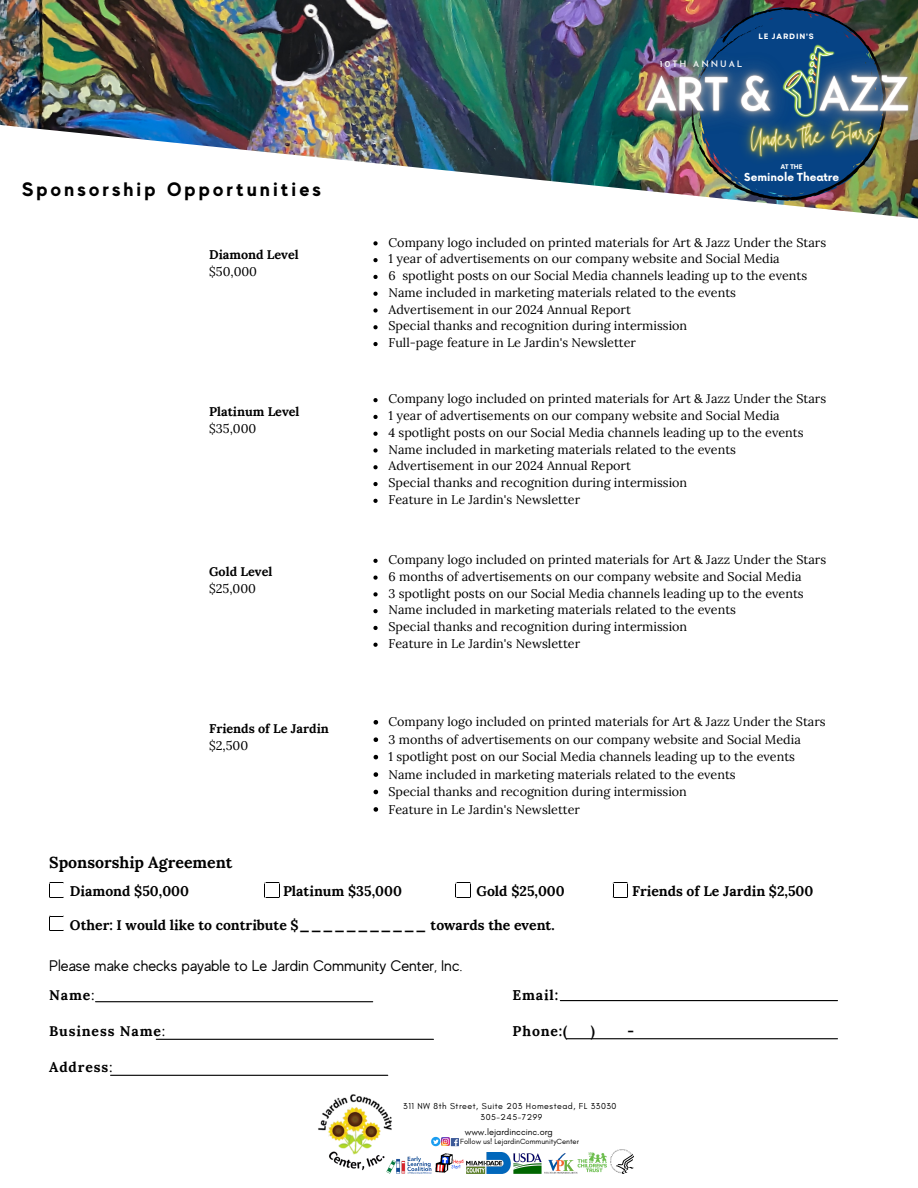
<style>
.page{position:relative;width:918px;height:1188px;background:#fff}
.page>*{position:absolute;margin:0;border:0;box-sizing:border-box;transform-origin:0 0}
.t1{font:700 19.5px "MADE Evolve Sans";letter-spacing:.17em;color:#000}
.t2{font:700 15.9px "Lora";color:#000}
.t3{font:15.3px "MADE Evolve Sans";color:#000}
.t4{font:700 14.1px "Lora";letter-spacing:.06em;color:#000}
.t5{font:700 13.95px "Lora";color:#000}
.t6{font:12.6px "Lora";color:#000}
.t7{font:700 12.6px "Lora";color:#000}
.t8{font:700 10.8px "Now";color:#fff}
.t9{font:9.15px "Glacial Indifference";color:#000}
.t10{font:8.85px "Glacial Indifference";letter-spacing:.06em;color:#010101}
.t11{font:600 8.85px "Josefin Sans";letter-spacing:.22em;color:#fff}
.t12{font:700 7.8px "Garet";letter-spacing:.1em;color:#fff}
.t13{font:7.65px "Glacial Indifference";color:#000}
.t14{font:700 6.3px "Now";color:#fff}
.s1{font-weight:400}
</style>
<div class="page">
<svg style="left:49px;top:883px;width:15px;height:14px"></svg>
<svg style="left:264px;top:883px;width:2px;height:14px"></svg>
<hr style="left:566px;top:1038px;width:272px;height:1px;background:#000">
<svg style="left:373px;top:241px;width:5px;height:4px"></svg>
<svg style="left:373px;top:258px;width:5px;height:4px"></svg>
<svg style="left:373px;top:275px;width:5px;height:4px"></svg>
<svg style="left:373px;top:292px;width:5px;height:4px"></svg>
<svg style="left:373px;top:308px;width:5px;height:5px"></svg>
<svg style="left:373px;top:325px;width:5px;height:4px"></svg>
<svg style="left:373px;top:342px;width:5px;height:4px"></svg>
<svg style="left:373px;top:398px;width:5px;height:4px"></svg>
<svg style="left:373px;top:415px;width:5px;height:4px"></svg>
<svg style="left:373px;top:432px;width:5px;height:4px"></svg>
<svg style="left:373px;top:448px;width:5px;height:5px"></svg>
<svg style="left:373px;top:465px;width:5px;height:4px"></svg>
<svg style="left:373px;top:482px;width:5px;height:4px"></svg>
<svg style="left:373px;top:499px;width:5px;height:4px"></svg>
<svg style="left:373px;top:559px;width:5px;height:4px"></svg>
<svg style="left:373px;top:576px;width:5px;height:4px"></svg>
<svg style="left:373px;top:592px;width:5px;height:4px"></svg>
<svg style="left:373px;top:609px;width:5px;height:4px"></svg>
<svg style="left:373px;top:626px;width:5px;height:4px"></svg>
<svg style="left:373px;top:643px;width:5px;height:4px"></svg>
<svg style="left:374px;top:720px;width:4px;height:5px"></svg>
<svg style="left:374px;top:737px;width:4px;height:5px"></svg>
<svg style="left:374px;top:755px;width:4px;height:4px"></svg>
<svg style="left:374px;top:772px;width:4px;height:5px"></svg>
<svg style="left:374px;top:790px;width:4px;height:4px"></svg>
<svg style="left:374px;top:807px;width:4px;height:5px"></svg>
<svg style="left:613px;top:883px;width:15px;height:14px"></svg>
<svg style="left:49px;top:916px;width:15px;height:15px"></svg>
<hr style="left:96px;top:1001px;width:277px;height:1px;background:#000">
<hr style="left:156px;top:1039px;width:277px;height:1px;background:#000">
<hr style="left:111px;top:1075px;width:277px;height:1px;background:#000">
<hr style="left:560px;top:1000px;width:278px;height:1px;background:#000">
<img style="left:0;top:0;width:918px;height:219px">
<img style="left:318px;top:1094px;width:79px;height:80px">
<div style="left:451px;top:1138px;width:8px;height:8px;background:#3d5a98"></div>
<img style="left:610px;top:1150px;width:24px;height:24px">
<img style="left:513px;top:1154px;width:29px;height:20px">
<img style="left:466px;top:1153px;width:45px;height:20px">
<img style="left:386px;top:1155px;width:46px;height:18px">
<img style="left:435px;top:1153px;width:29px;height:20px">
<img style="left:576px;top:1152px;width:31px;height:22px">
<img style="left:544px;top:1153px;width:34px;height:20px">
<svg style="left:431px;top:1137px;width:27px;height:9px"></svg>
<img style="left:691px;top:8px;width:195px;height:193px">
<img style="left:714px;top:171px;width:203px;height:23px">
<img style="left:598px;top:28px;width:320px;height:143px">
<p class="t1" style="left:22px;top:178px;width:300px">Sponsorship Opportunities</p>
<p class="t7" style="left:209px;top:246px;width:91px">Diamond Level</p>
<p class="t6" style="left:209px;top:263px;width:49px">$50,000</p>
<p class="t7" style="left:209px;top:404px;width:92px">Platinum Level</p>
<p class="t6" style="left:209px;top:420px;width:49px">$35,000</p>
<p class="t7" style="left:209px;top:563px;width:65px">Gold Level</p>
<p class="t6" style="left:209px;top:580px;width:48px">$25,000</p>
<p class="t7" style="left:209px;top:720px;width:121px">Friends of Le Jardin</p>
<p class="t6" style="left:209px;top:737px;width:41px">$2,500</p>
<p class="t2" style="left:49px;top:852px;width:185px">Sponsorship Agreement</p>
<p class="t11" style="left:660px;top:60px;width:84px">10TH ANNUAL</p>
<p class="t12" style="left:759px;top:30px;width:57px">LE JARDIN'S</p>
<p class="t14" style="left:781px;top:163px;width:23px">AT THE</p>
<p class="t8" style="left:744px;top:171px;width:96px">Seminole Theatre</p>
<p class="t6" style="left:389px;top:234px;width:439px">Company logo included on printed materials for Art &amp; Jazz Under the Stars</p>
<p class="t6" style="left:389px;top:251px;width:393px">1 year of advertisements on our company website and Social Media</p>
<p class="t6" style="left:389px;top:267px;width:420px">6 spotlight posts on our Social Media channels leading up to the events</p>
<p class="t6" style="left:389px;top:284px;width:349px">Name included in marketing materials related to the events</p>
<p class="t6" style="left:389px;top:301px;width:244px">Advertisement in our 2024 Annual Report</p>
<p class="t6" style="left:389px;top:318px;width:300px">Special thanks and recognition during intermission</p>
<p class="t6" style="left:389px;top:335px;width:249px">Full-page feature in Le Jardin's Newsletter</p>
<p class="t6" style="left:389px;top:391px;width:439px">Company logo included on printed materials for Art &amp; Jazz Under the Stars</p>
<p class="t6" style="left:389px;top:407px;width:393px">1 year of advertisements on our company website and Social Media</p>
<p class="t6" style="left:389px;top:424px;width:417px">4 spotlight posts on our Social Media channels leading up to the events</p>
<p class="t6" style="left:389px;top:441px;width:349px">Name included in marketing materials related to the events</p>
<p class="t6" style="left:389px;top:458px;width:244px">Advertisement in our 2024 Annual Report</p>
<p class="t6" style="left:389px;top:475px;width:300px">Special thanks and recognition during intermission</p>
<p class="t6" style="left:389px;top:491px;width:193px">Feature in Le Jardin's Newsletter</p>
<p class="t6" style="left:389px;top:551px;width:439px">Company logo included on printed materials for Art &amp; Jazz Under the Stars</p>
<p class="t6" style="left:389px;top:568px;width:415px">6 months of advertisements on our company website and Social Media</p>
<p class="t6" style="left:389px;top:585px;width:417px">3 spotlight posts on our Social Media channels leading up to the events</p>
<p class="t6" style="left:389px;top:602px;width:349px">Name included in marketing materials related to the events</p>
<p class="t6" style="left:389px;top:618px;width:300px">Special thanks and recognition during intermission</p>
<p class="t6" style="left:389px;top:635px;width:193px">Feature in Le Jardin's Newsletter</p>
<p class="t6" style="left:389px;top:714px;width:439px">Company logo included on printed materials for Art &amp; Jazz Under the Stars</p>
<p class="t6" style="left:389px;top:731px;width:414px">3 months of advertisements on our company website and Social Media</p>
<p class="t6" style="left:389px;top:749px;width:408px">1 spotlight post on our Social Media channels leading up to the events</p>
<p class="t6" style="left:389px;top:766px;width:349px">Name included in marketing materials related to the events</p>
<p class="t6" style="left:389px;top:783px;width:300px">Special thanks and recognition during intermission</p>
<p class="t6" style="left:389px;top:801px;width:193px">Feature in Le Jardin's Newsletter</p>
<p class="t5" style="left:70px;top:881px;width:121px">Diamond $50,000</p>
<p class="t5" style="left:283px;top:881px;width:120px">Platinum $35,000</p>
<p class="t5" style="left:70px;top:916px;width:486px">Other: I would like to contribute $___________ towards the event.</p>
<p class="t5" style="left:476px;top:881px;width:90px">Gold $25,000</p>
<p class="t3" style="left:49px;top:957px;width:415px">Please make checks payable to Le Jardin Community Center, Inc.</p>
<p class="t5" style="left:632px;top:881px;width:183px">Friends of Le Jardin $2,500</p>
<p class="t4" style="left:49px;top:986px;width:47px">Name<span class="s1">:</span></p>
<p class="t4" style="left:49px;top:1022px;width:118px">Business Name<span class="s1">:</span></p>
<p class="t4" style="left:49px;top:1058px;width:65px">Address<span class="s1">:</span></p>
<p class="t4" style="left:513px;top:986px;width:47px">Email:</p>
<p class="t4" style="left:513px;top:1022px;width:56px">Phone:(</p>
<p class="t4" style="left:591px;top:1022px;width:6px">)</p>
<p class="t4" style="left:628px;top:1022px;width:8px">-</p>
<p class="t10" style="left:403px;top:1101px;width:215px">311 NW 8th Street, Suite 203 Homestead, FL 33030</p>
<p class="t10" style="left:481px;top:1112px;width:63px">305-245-7299</p>
<p class="t9" style="left:465px;top:1126px;width:90px">www.lejardinccinc.org</p>
<p class="t13" style="left:460px;top:1137px;width:120px">Follow us! LejardinCommunityCenter</p>
</div>
